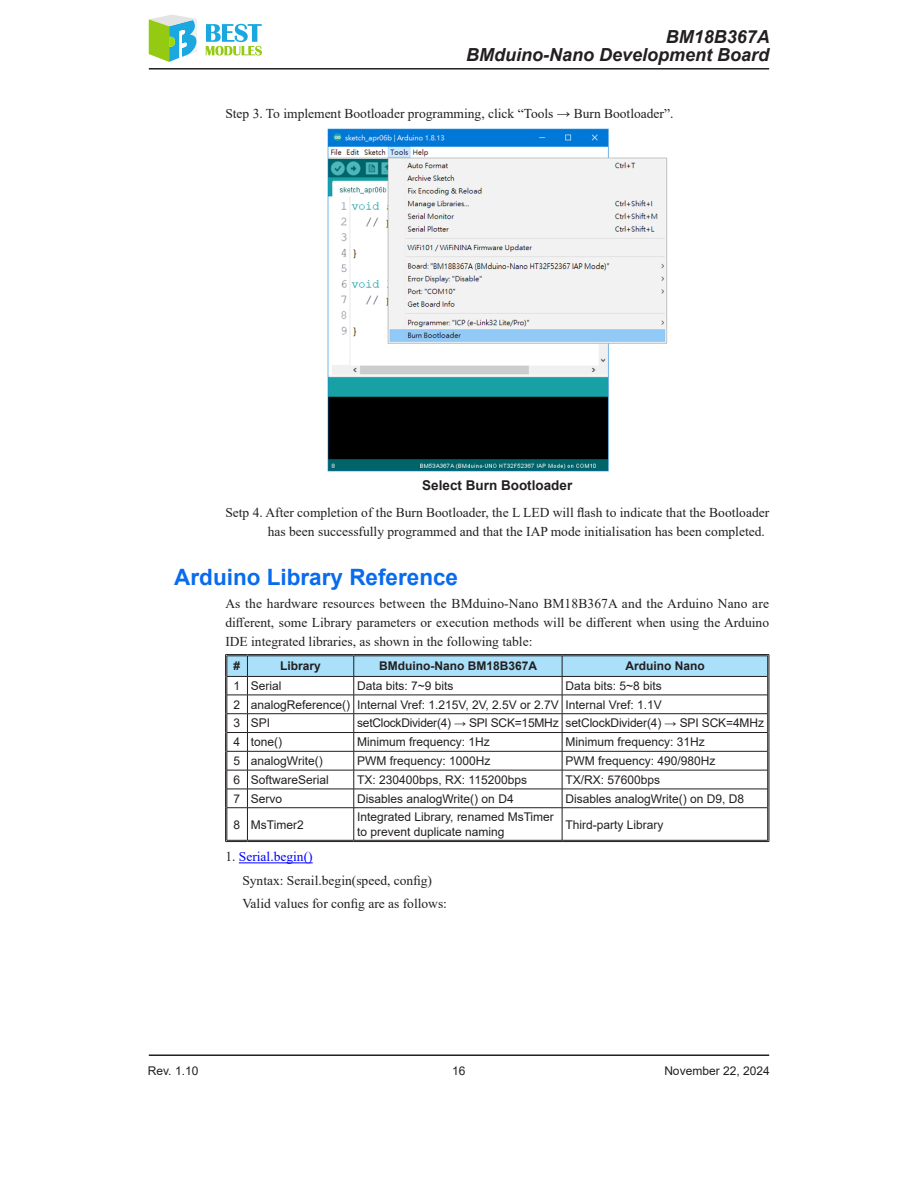
<style>
.page{position:relative;width:918px;height:1188px;background:#fff}
.page>*{position:absolute;margin:0;border:0;box-sizing:border-box;transform-origin:0 0}
._02_中标{font:700 22.5px "Arial";color:#096bed}
.t1{font:italic 700 18px/18.8px "Arial";color:#231f20;text-align:right}
._06_內文{font:13.5px/19px "Times New Roman";color:#231f20}
._15_图_表名称_内缩{font:700 13.5px "Arial";color:#231f20}
._06_內文-2{font:13.5px "Times New Roman";color:#00f}
._30_表内文{font:12px/14.4px "Arial";color:#231f20}
._29_表头{font:700 12px "Arial";color:#231f20}
._30_表内文-2{font:12px "Arial";letter-spacing:-.02em;color:#231f20}
.s1{color:#231f20}
</style>
<div class="page">
<hr style="left:149px;top:1054px;width:620px;height:2px;background:#231f20">
<hr style="left:149px;top:68px;width:620px;height:2px;background:#231f20">
<svg style="left:149px;top:15px;width:48px;height:47px"></svg>
<svg style="left:206px;top:24px;width:56px;height:32px"></svg>
<hr style="left:239px;top:863px;width:74px;height:1px;background:#00f">
<img style="left:327px;top:128px;width:341px;height:344px">
<img style="left:430px;top:262px;width:180px;height:8px">
<hr style="left:225px;top:808px;width:1px;height:33px;background:#231f20">
<hr style="left:227px;top:808px;width:1px;height:32px;background:#231f20">
<hr style="left:767px;top:808px;width:1px;height:32px;background:#231f20">
<hr style="left:769px;top:808px;width:1px;height:33px;background:#231f20">
<svg style="left:225px;top:840px;width:22px;height:2px"></svg>
<hr style="left:247px;top:840px;width:107px;height:1px;background:#231f20">
<hr style="left:247px;top:841px;width:107px;height:1px;background:#231f20">
<hr style="left:354px;top:840px;width:208px;height:1px;background:#231f20">
<hr style="left:354px;top:841px;width:208px;height:1px;background:#231f20">
<hr style="left:562px;top:840px;width:206px;height:1px;background:#231f20">
<hr style="left:562px;top:841px;width:207px;height:1px;background:#231f20">
<hr style="left:247px;top:808px;width:1px;height:32px;background:#231f20">
<hr style="left:354px;top:808px;width:1px;height:32px;background:#231f20">
<hr style="left:562px;top:808px;width:1px;height:32px;background:#231f20">
<svg style="left:225px;top:654px;width:545px;height:154px"></svg>
<hr style="left:247px;top:676px;width:107px;height:1px;background:#231f20">
<hr style="left:354px;top:676px;width:208px;height:1px;background:#231f20">
<hr style="left:562px;top:676px;width:206px;height:1px;background:#231f20">
<h2 class="t1" style="left:466px;top:28px;width:305px">BM18B367A<br>BMduino-Nano Development Board</h2>
<p class="_06_內文" style="left:225px;top:103px;width:450px">Step 3. To implement Bootloader programming, click “Tools → Burn Bootloader”.</p>
<p class="_15_图_表名称_内缩" style="left:422px;top:476px;width:152px">Select Burn Bootloader</p>
<p class="_06_內文" style="left:268px;top:503px;width:503px;text-indent:-43px">Setp 4. After completion of the Burn Bootloader, the L LED will flash to indicate that the Bootloader has been successfully programmed and that the IAP mode initialisation has been completed.</p>
<p class="_02_中标" style="left:174px;top:561px;width:285px">Arduino Library Reference</p>
<p class="_06_內文" style="left:225px;top:593px;width:545px;text-align:justify">As the hardware resources between the BMduino-Nano BM18B367A and the Arduino Nano are different, some Library parameters or execution methods will be different when using the Arduino IDE integrated libraries, as shown in the following table:</p>
<p class="_29_表头" style="left:233px;top:657px;width:8px">#</p>
<p class="_29_表头" style="left:280px;top:657px;width:42px">Library</p>
<p class="_29_表头" style="left:379px;top:657px;width:160px">BMduino-Nano BM18B367A</p>
<p class="_29_表头" style="left:626px;top:657px;width:81px">Arduino Nano</p>
<p class="_30_表内文" style="left:233px;top:678px;width:8px">1</p>
<p class="_30_表内文" style="left:251px;top:678px;width:32px">Serial</p>
<p class="_30_表内文" style="left:357px;top:678px;width:98px">Data bits: 7~9 bits</p>
<p class="_30_表内文" style="left:566px;top:678px;width:98px">Data bits: 5~8 bits</p>
<p class="_30_表内文" style="left:233px;top:697px;width:8px">2</p>
<p class="_30_表内文" style="left:251px;top:697px;width:101px">analogReference()</p>
<p class="_30_表内文" style="left:357px;top:697px;width:203px">Internal Vref: 1.215V, 2V, 2.5V or 2.7V</p>
<p class="_30_表内文" style="left:566px;top:697px;width:98px">Internal Vref: 1.1V</p>
<p class="_30_表内文" style="left:233px;top:716px;width:8px">3</p>
<p class="_30_表内文" style="left:251px;top:716px;width:21px">SPI</p>
<p class="_30_表内文-2" style="left:357px;top:715px;width:203px">setClockDivider(4) → SPI SCK=15MHz</p>
<p class="_30_表内文" style="left:566px;top:716px;width:200px">setClockDivider(4) → SPI SCK=4MHz</p>
<p class="_30_表内文" style="left:233px;top:735px;width:8px">4</p>
<p class="_30_表内文" style="left:251px;top:735px;width:33px">tone()</p>
<p class="_30_表内文" style="left:357px;top:735px;width:134px">Minimum frequency: 1Hz</p>
<p class="_30_表内文" style="left:566px;top:735px;width:141px">Minimum frequency: 31Hz</p>
<p class="_30_表内文" style="left:233px;top:754px;width:8px">5</p>
<p class="_30_表内文" style="left:251px;top:754px;width:73px">analogWrite()</p>
<p class="_30_表内文" style="left:357px;top:754px;width:135px">PWM frequency: 1000Hz</p>
<p class="_30_表内文" style="left:566px;top:754px;width:152px">PWM frequency: 490/980Hz</p>
<p class="_30_表内文" style="left:233px;top:772px;width:8px">6</p>
<p class="_30_表内文" style="left:251px;top:772px;width:80px">SoftwareSerial</p>
<p class="_30_表内文" style="left:357px;top:772px;width:171px">TX: 230400bps, RX: 115200bps</p>
<p class="_30_表内文" style="left:566px;top:772px;width:96px">TX/RX: 57600bps</p>
<p class="_30_表内文" style="left:233px;top:791px;width:8px">7</p>
<p class="_30_表内文" style="left:251px;top:791px;width:33px">Servo</p>
<p class="_30_表内文" style="left:357px;top:791px;width:158px">Disables analogWrite() on D4</p>
<p class="_30_表内文" style="left:566px;top:791px;width:180px">Disables analogWrite() on D9, D8</p>
<p class="_30_表内文" style="left:233px;top:817px;width:8px">8</p>
<p class="_30_表内文" style="left:251px;top:817px;width:54px">MsTimer2</p>
<p class="_30_表内文" style="left:357px;top:810px;width:198px">Integrated Library, renamed MsTimer to prevent duplicate naming</p>
<p class="_30_表内文" style="left:566px;top:817px;width:100px">Third-party Library</p>
<p class="_06_內文-2" style="left:225px;top:847px;width:89px"><span class="s1">1.</span> Serial.begin()</p>
<p class="_06_內文" style="left:242px;top:870px;width:191px">Syntax: Serail.begin(speed, config)</p>
<p class="_06_內文" style="left:242px;top:894px;width:206px">Valid values for config are as follows:</p>
<p class="_30_表内文" style="left:148px;top:1064px;width:52px">Rev. 1.10</p>
<p class="_30_表内文" style="left:452px;top:1064px;width:15px">16</p>
<p class="_30_表内文" style="left:664px;top:1064px;width:107px">November 22, 2024</p>
</div>
